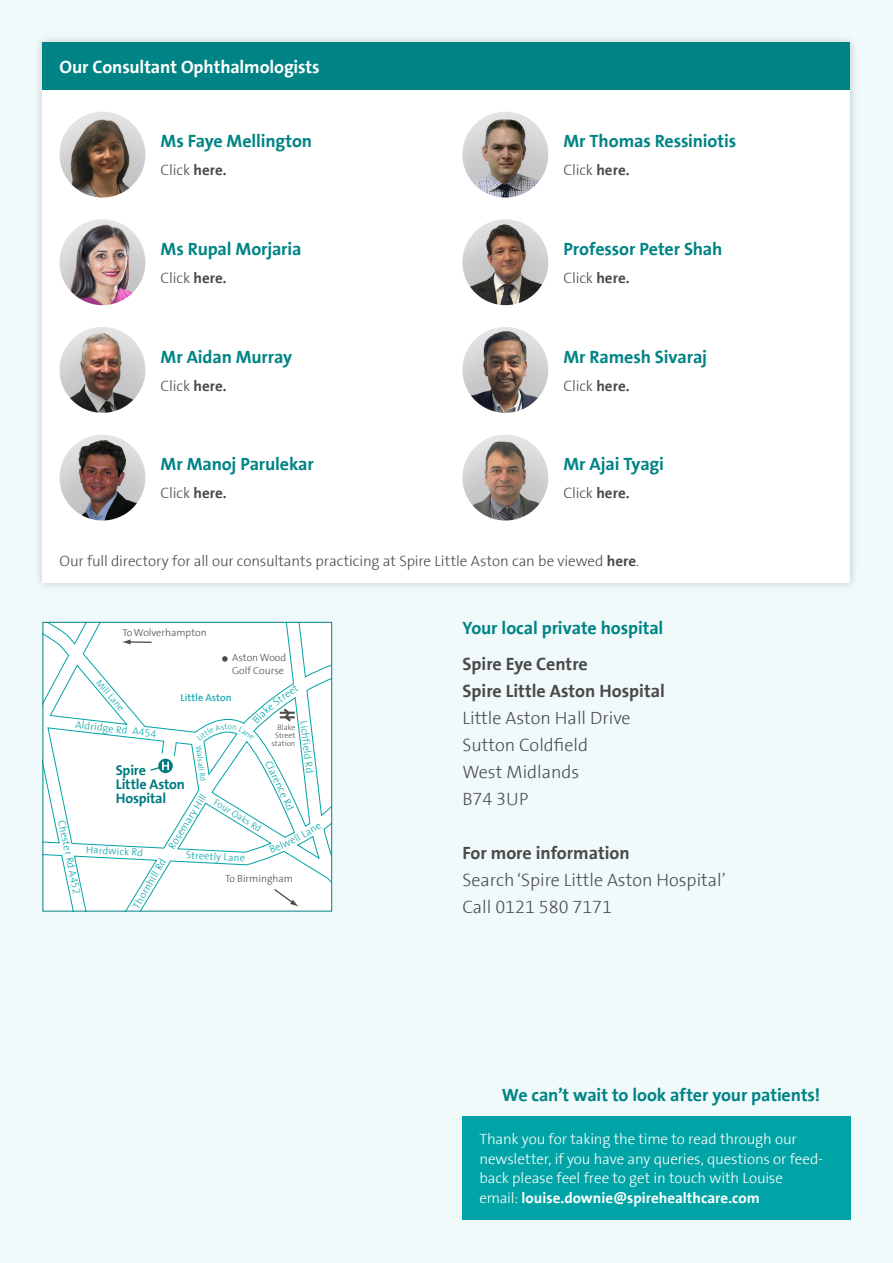
<style>
.page{position:relative;width:893px;height:1263px;background:#f0fafa}
.page>*{position:absolute;margin:0;border:0;box-sizing:border-box;transform-origin:0 0}
.t1{font:700 18px "The Sans Spire";letter-spacing:-.01em;color:#008385}
.t2{font:300 18px/27px "The Sans Spire";color:#4a4a4a}
.t3{font:700 18px/27px "The Sans Spire";color:#4a4a4a}
.t4{font:700 18px "The Sans Spire";letter-spacing:-.005em;color:#fff}
.t5{font:300 15px/19.5px "The Sans Spire";letter-spacing:-.01em;color:#fff}
.t6{font:300 15px "The Sans Spire";letter-spacing:-.01em;color:#4a4a4a}
.t7{font:700 14.25px/14.2px "The Sans Spire";letter-spacing:-.01em;color:#007a80}
.t8{font:300 10.35px "The Sans Spire";color:#00a3a6}
.t9{font:300 10.35px/12.5px "The Sans Spire";color:#4a4a49}
.t10{font:10.35px "The Sans Spire";color:#00a3a6}
.t11{font:300 9.45px "The Sans Spire";color:#00a3a6}
.t12{font:300 7.8px/7.8px "The Sans Spire";color:#4a4a49;text-align:right}
.t13{font:300 7.8px "The Sans Spire";color:#00a3a6}
.s1{font-weight:700}
</style>
<div class="page">
<div style="left:462px;top:1116px;width:388px;height:104px;background:#00a4a6"></div>
<div style="left:33px;top:33px;width:827px;height:559px;background:#000;opacity:.2"></div>
<div style="left:43px;top:43px;width:807px;height:540px;background:#fff"></div>
<div style="left:43px;top:43px;width:807px;height:47px;background:#008385"></div>
<svg style="left:45px;top:624px;width:285px;height:285px"></svg>
<svg style="left:273px;top:888px;width:26px;height:19px"></svg>
<hr style="left:129px;top:641px;width:23px;height:2px;background:#4a4a49">
<svg style="left:122px;top:639px;width:9px;height:6px"></svg>
<svg style="left:222px;top:656px;width:6px;height:6px"></svg>
<svg style="left:149px;top:753px;width:29px;height:19px"></svg>
<div style="left:43px;top:622px;width:289px;height:289px;border:1px solid #008385"></div>
<img style="left:60px;top:112px;width:85px;height:85px;border-radius:43px">
<img style="left:462px;top:112px;width:86px;height:85px;border-radius:43px">
<img style="left:60px;top:219px;width:85px;height:86px;border-radius:43px">
<img style="left:462px;top:219px;width:86px;height:86px;border-radius:43px">
<img style="left:60px;top:327px;width:85px;height:86px;border-radius:43px">
<img style="left:60px;top:435px;width:85px;height:85px;border-radius:43px">
<img style="left:462px;top:327px;width:86px;height:86px;border-radius:43px">
<img style="left:462px;top:435px;width:86px;height:85px;border-radius:43px">
<svg style="left:197px;top:684px;width:102px;height:57px"></svg>
<svg style="left:270px;top:823px;width:52px;height:30px"></svg>
<p class="t4" style="left:60px;top:56px;width:262px">Our Consultant Ophthalmologists</p>
<p class="t1" style="left:161px;top:130px;width:153px">Ms Faye Mellington</p>
<p class="t6" style="left:161px;top:162px;width:68px">Click <span class="s1">here.</span></p>
<p class="t1" style="left:161px;top:238px;width:142px">Ms Rupal Morjaria</p>
<p class="t6" style="left:161px;top:269px;width:68px">Click <span class="s1">here.</span></p>
<p class="t1" style="left:161px;top:346px;width:133px">Mr Aidan Murray</p>
<p class="t6" style="left:161px;top:377px;width:68px">Click <span class="s1">here.</span></p>
<p class="t1" style="left:161px;top:453px;width:155px">Mr Manoj Parulekar</p>
<p class="t6" style="left:161px;top:485px;width:68px">Click <span class="s1">here.</span></p>
<p class="t1" style="left:563px;top:130px;width:174px">Mr Thomas Ressiniotis</p>
<p class="t6" style="left:563px;top:162px;width:68px">Click <span class="s1">here.</span></p>
<p class="t1" style="left:563px;top:238px;width:160px">Professor Peter Shah</p>
<p class="t6" style="left:563px;top:269px;width:68px">Click <span class="s1">here.</span></p>
<p class="t1" style="left:563px;top:346px;width:145px">Mr Ramesh Sivaraj</p>
<p class="t6" style="left:563px;top:377px;width:68px">Click <span class="s1">here.</span></p>
<p class="t1" style="left:563px;top:453px;width:102px">Mr Ajai Tyagi</p>
<p class="t6" style="left:563px;top:485px;width:68px">Click <span class="s1">here.</span></p>
<p class="t6" style="left:60px;top:552px;width:581px">Our full directory for all our consultants practicing at Spire Little Aston can be viewed <span class="s1">here</span>.</p>
<p class="t9" style="left:122px;top:627px;width:86px">To Wolverhampton</p>
<p class="t9" style="left:232px;top:652px;width:56px">Aston Wood<br>Golf Course</p>
<p class="t11" style="left:102px;top:677px;width:39px;rotate:50deg">Mill Lane</p>
<p class="t8" style="left:76px;top:718px;width:83px;rotate:7deg">Aldridge Rd A454</p>
<p class="t10" style="left:181px;top:691px;width:53px">Little Aston</p>
<p class="t8" style="left:310px;top:720px;width:54px;rotate:83deg">Lichfield Rd</p>
<p class="t12" style="left:272px;top:723px;width:25px">Blake<br>Street station</p>
<p class="t13" style="left:203px;top:745px;width:37px;rotate:83deg">Walsall Rd</p>
<p class="t8" style="left:273px;top:758px;width:55px;rotate:64deg">Clarence Rd</p>
<p class="t7" style="left:116px;top:763px;width:71px">Spire<br>Little Aston<br>Hospital</p>
<p class="t8" style="left:166px;top:845px;width:64px;rotate:-58deg">Rosemary Hill</p>
<p class="t11" style="left:217px;top:797px;width:55px;rotate:31deg">Four Oaks Rd</p>
<p class="t8" style="left:67px;top:818px;width:77px;rotate:78deg">Chester Rd A452</p>
<p class="t8" style="left:86px;top:843px;width:59px;rotate:3deg">Hardwick Rd</p>
<p class="t8" style="left:186px;top:849px;width:61px;rotate:3deg">Streetly Lane</p>
<p class="t8" style="left:130px;top:905px;width:57px;rotate:-60deg">Thornhill Rd</p>
<p class="t9" style="left:225px;top:872px;width:70px">To Birmingham</p>
<p class="t1" style="left:462px;top:617px;width:202px">Your local private hospital</p>
<p class="t3" style="left:462px;top:650px;width:204px">Spire Eye Centre<br>Spire Little Aston Hospital</p>
<p class="t2" style="left:462px;top:704px;width:170px">Little Aston Hall Drive<br>Sutton Coldfield<br>West Midlands<br>B74 3UP</p>
<p class="t3" style="left:462px;top:839px;width:169px">For more information</p>
<p class="t2" style="left:462px;top:866px;width:265px">Search ‘Spire Little Aston Hospital’<br>Call 0121 580 7171</p>
<p class="t1" style="left:502px;top:1084px;width:320px">We can’t wait to look after your patients!</p>
<p class="t5" style="left:479px;top:1130px;width:345px">Thank you for taking the time to read through our newsletter, if you have any queries, questions or feed&shy;back please feel free to get in touch with Louise email: <span class="s1">louise.downie@spirehealthcare.com</span></p>
</div>
